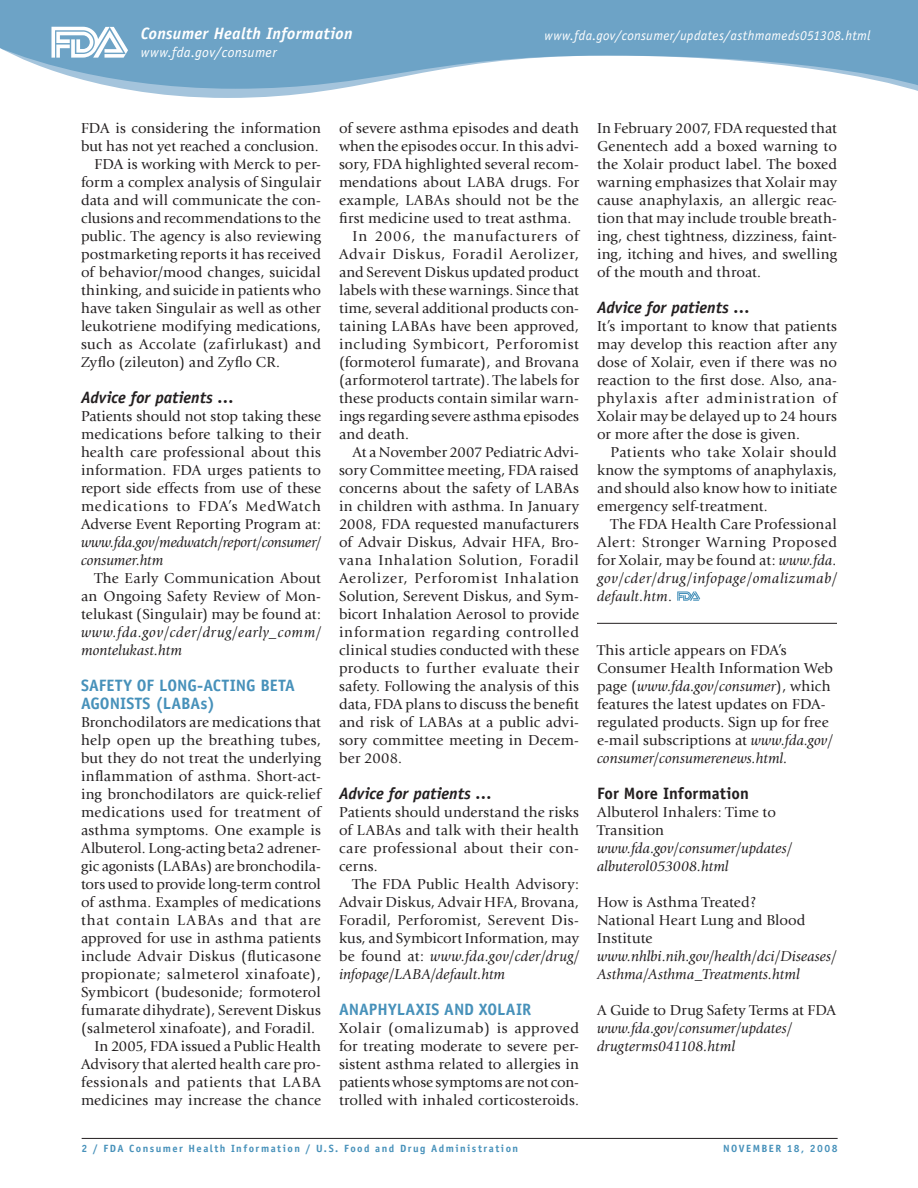
<style>
.page{position:relative;width:918px;height:1188px;background:#fff}
.page>*{position:absolute;margin:0;border:0;box-sizing:border-box;transform-origin:0 0}
.Sub-Heads{font:700 16.5px/18px "Officina Sans";letter-spacing:.01em;color:#4791ba}
.Sub-Heads-2{font:italic 700 16.5px "Officina Sans";letter-spacing:-.005em;color:#231f20}
.t1{font:italic 700 16.5px "Officina Sans";letter-spacing:.015em;color:#fff}
.Sub-Heads-3{font:700 16.5px "Officina Sans";color:#231f20}
.Body_Text{font:15px/18px "Giovanni";letter-spacing:.01em;color:#231f20;text-align:justify}
.Body_Text-2{font:italic 15px/18px "Giovanni";letter-spacing:.005em;color:#231f20}
.t2{font:italic 14.25px "Officina Sans";letter-spacing:.025em;color:#fff}
.t3{font:italic 13.5px "Officina Sans";letter-spacing:.025em;color:#fff}
.t4{font:700 10.5px "Officina Sans";letter-spacing:.14em;color:#4791ba}
.s1{font-style:italic}
.s2{font-style:normal}
</style>
<div class="page">
<svg style="left:125px;top:89px;width:793px;height:9px"></svg>
<svg style="left:0;top:0;width:918px;height:89px;fill:#6da3c6"></svg>
<hr style="left:82px;top:1138px;width:756px;height:1px;background:#231f20">
<svg style="left:51px;top:27px;width:76px;height:31px"></svg>
<svg style="left:677px;top:591px;width:23px;height:10px"></svg>
<hr style="left:597px;top:623px;width:240px;height:1px;background:#231f20">
<p class="t1" style="left:141px;top:23px;width:213px">Consumer Health Information</p>
<p class="t2" style="left:141px;top:44px;width:137px">www.fda.gov/consumer</p>
<p class="t3" style="left:545px;top:28px;width:327px">www.fda.gov/consumer/updates/asthmameds051308.html</p>
<p class="Body_Text" style="left:81px;top:119px;width:241px">FDA is considering the information but has not yet reached a conclusion.</p>
<p class="Body_Text" style="left:81px;top:155px;width:242px;text-indent:14px">FDA is working with Merck to per&shy;form a complex analysis of Singulair data and will communicate the con&shy;clusions and recommendations to the public. The agency is also reviewing postmarketing reports it has received of behavior/mood changes, suicidal thinking, and suicide in patients who have taken Singulair as well as other leukotriene modifying medications, such as Accolate (zafirlukast) and Zyflo (zileuton) and Zyflo CR.</p>
<p class="Sub-Heads-2" style="left:81px;top:388px;width:155px">Advice for patients …</p>
<p class="Body_Text" style="left:81px;top:407px;width:242px">Patients should not stop taking these medications before talking to their health care professional about this information. FDA urges patients to report side effects from use of these medications to FDA’s MedWatch Adverse Event Reporting Program at: <span class="s1">www.fda.gov/medwatch/report/consumer/ consumer.htm</span></p>
<p class="Body_Text" style="left:81px;top:569px;width:242px;text-indent:14px">The Early Communication About an Ongoing Safety Review of Mon&shy;telukast (Singulair) may be found at: <span class="s1">www.fda.gov/cder/drug/early_comm/ montelukast.htm</span></p>
<p class="Sub-Heads" style="left:81px;top:676px;width:213px">Safety of Lon g-Actin g Beta<br>Agonis</p>
<p class="Sub-Heads" style="left:135px;top:694px;width:82px">ts (LABAs)</p>
<p class="Body_Text" style="left:81px;top:713px;width:242px">Bronchodilators are medications that help open up the breathing tubes, but they do not treat the underlying inflammation of asthma. Short-act&shy;ing bronchodilators are quick-relief medications used for treatment of asthma symptoms. One example is Albuterol. Long-acting beta2 adrener&shy;gic agonists (LABAs) are bronchodila&shy;tors used to provide long-term control of asthma. Examples of medications that contain LABAs and that are approved for use in asthma patients include Advair Diskus (fluticasone propionate; salmeterol xinafoate), Symbicort (budesonide; formoterol fumarate dihydrate), Serevent Diskus (salmeterol xinafoate), and Foradil.</p>
<p class="Body_Text" style="left:81px;top:1037px;width:242px;text-indent:14px">In 2005, FDA issued a Public Health Advisory that alerted health care pro&shy;fessionals and patients that LABA medicines may increase the chance</p>
<p class="Body_Text" style="left:339px;top:119px;width:242px">of severe asthma episodes and death when the episodes occur. In this advi&shy;sory, FDA highlighted several recom&shy;mendations about LABA drugs. For example, LABAs should not be the first medicine used to treat asthma.</p>
<p class="Body_Text" style="left:339px;top:227px;width:242px;text-indent:14px">In 2006, the manufacturers of Advair Diskus, Foradil Aerolizer, and Serevent Diskus updated product labels with these warnings. Since that time, several additional products con&shy;taining LABAs have been approved, including Symbicort, Perforomist (formoterol fumarate), and Brovana (arformoterol tartrate). The labels for these products contain similar warn&shy;ings regarding severe asthma episodes and death.</p>
<p class="Body_Text" style="left:339px;top:443px;width:242px;text-indent:14px">At a November 2007 Pediatric Advi&shy;sory Committee meeting, FDA raised concerns about the safety of LABAs in children with asthma. In January 2008, FDA requested manufacturers of Advair Diskus, Advair HFA, Bro&shy;vana Inhalation Solution, Foradil Aerolizer, Perforomist Inhalation Solution, Serevent Diskus, and Sym&shy;bicort Inhalation Aerosol to provide information regarding controlled clinical studies conducted with these products to further evaluate their safety. Following the analysis of this data, FDA plans to discuss the benefit and risk of LABAs at a public advi&shy;sory committee meeting in Decem&shy;ber 2008.</p>
<p class="Sub-Heads-2" style="left:339px;top:784px;width:155px">Advice for patients …</p>
<p class="Body_Text" style="left:339px;top:803px;width:242px">Patients should understand the risks of LABAs and talk with their health care professional about their con&shy;cerns.</p>
<p class="Body_Text" style="left:339px;top:875px;width:242px;text-indent:14px">The FDA Public Health Advisory:<br>Advair Diskus, Advair HFA, Brovana, Foradil, Perforomist, Serevent Dis&shy;kus, and Symbicort Information, may be found at: <span class="s1">www.fda.gov/cder/drug/ infopage/LABA/default.htm</span></p>
<p class="Sub-Heads" style="left:339px;top:1000px;width:116px">Anaphylaxis and</p>
<p class="Sub-Heads" style="left:479px;top:1000px;width:37px">Xo lair</p>
<p class="Body_Text" style="left:339px;top:1019px;width:242px">Xolair (omalizumab) is approved for treating moderate to severe per&shy;sistent asthma related to allergies in patients whose symptoms are not con&shy;trolled with inhaled corticosteroids.</p>
<p class="Body_Text" style="left:597px;top:119px;width:242px">In February 2007, FDA requested that Genentech add a boxed warning to the Xolair product label. The boxed warning emphasizes that Xolair may cause anaphylaxis, an allergic reac&shy;tion that may include trouble breath&shy;ing, chest tightness, dizziness, faint&shy;ing, itching and hives, and swelling of the mouth and throat.</p>
<p class="Sub-Heads-2" style="left:597px;top:298px;width:155px">Advice for patients …</p>
<p class="Body_Text" style="left:597px;top:317px;width:242px">It’s important to know that patients may develop this reaction after any dose of Xolair, even if there was no reaction to the first dose. Also, ana&shy;phylaxis after administration of Xolair may be delayed up to 24 hours or more after the dose is given.</p>
<p class="Body_Text" style="left:597px;top:443px;width:242px;text-indent:14px">Patients who take Xolair should know the symptoms of anaphylaxis, and should also know how to initiate emergency self-treatment.</p>
<p class="Body_Text" style="left:597px;top:515px;width:241px;text-indent:14px">The FDA Health Care Professional Alert: Stronger Warning Proposed for Xolair, may be found at: <span class="s1">www.fda. gov/cder/drug/infopage/omalizumab/ default.htm</span>.</p>
<p class="Body_Text" style="left:597px;top:641px;width:238px;text-align:left">This article appears on FDA’s Consumer Health Information Web page (<span class="s1">www.fda.gov/consumer</span>), which features the latest updates on FDA&shy;regulated products. Sign up for free e-mail subscriptions at <span class="s1">www.fda.gov/ consumer/consumerenews.html.</span></p>
<p class="Sub-Heads-3" style="left:597px;top:783px;width:153px">For More Information</p>
<p class="Body_Text-2" style="left:597px;top:804px;width:196px"><span class="s2">Albuterol Inhalers: Time to<br>Transition </span>www.fda.gov/consumer/updates/ albuterol053008.html</p>
<p class="Body_Text" style="left:597px;top:893px;width:161px">How is Asthma Treated?</p>
<p class="Body_Text" style="left:597px;top:911px;width:210px">National Heart Lung and Blood<br>Institute</p>
<p class="Body_Text-2" style="left:597px;top:948px;width:241px">www.nhlbi.nih.gov/health/dci/Diseases/<br>Asthma/Asthma_Treatments.html</p>
<p class="Body_Text" style="left:597px;top:1001px;width:240px">A Guide to Drug Safety Terms at FDA</p>
<p class="Body_Text-2" style="left:597px;top:1020px;width:196px">www.fda.gov/consumer/updates/ drugterms041108.html</p>
<p class="t4" style="left:82px;top:1142px;width:438px">2 / FDA Consumer Health Information / U.S. Food and Drug Administration</p>
<p class="t4" style="left:723px;top:1142px;width:116px">NOVEMBER 18, 2008</p>
</div>
